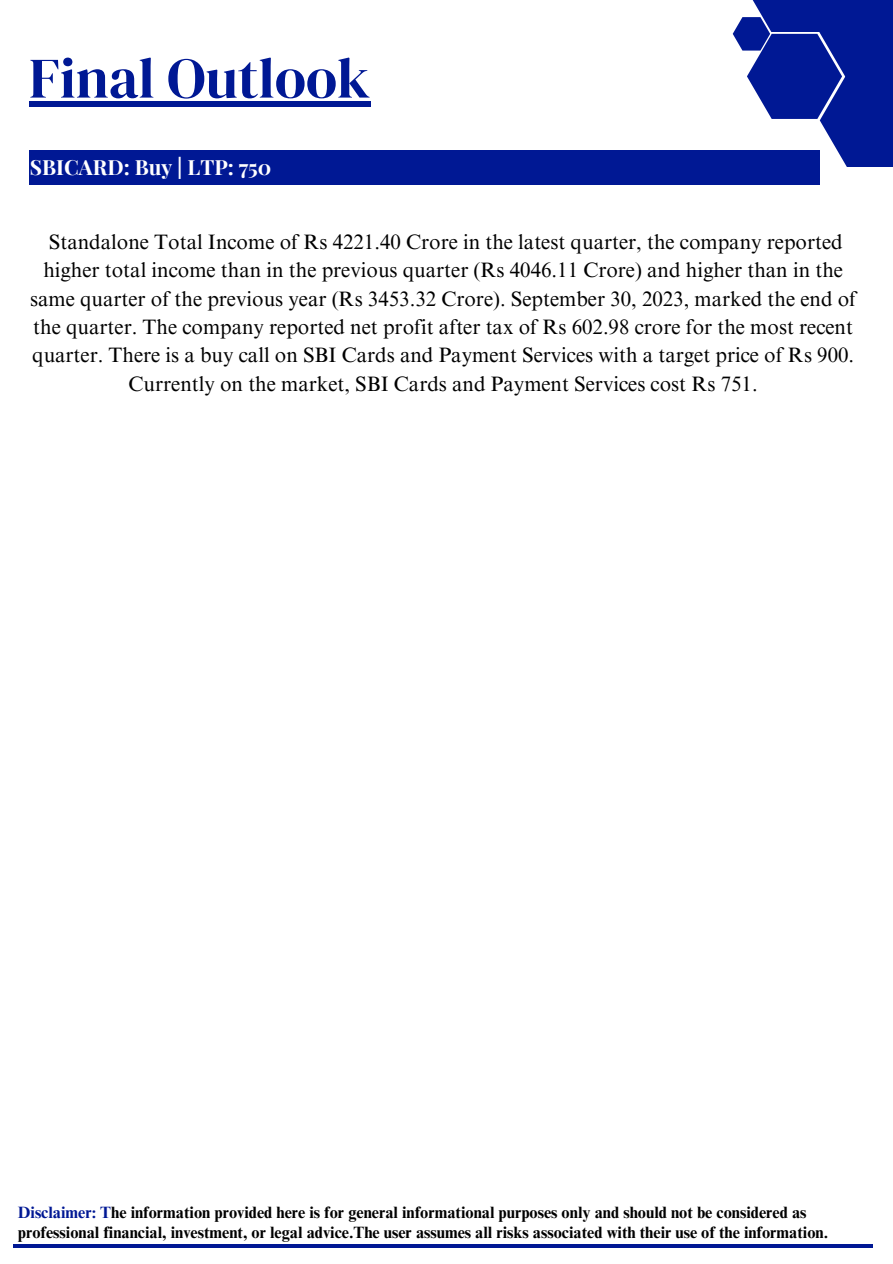
<style>
.page{position:relative;width:893px;height:1264px;background:#fff}
.page>*{position:absolute;margin:0;border:0;box-sizing:border-box;transform-origin:0 0}
.t1{font:57.15px "DM Serif Display";color:#001894}
.t2{font:700 21px "Playfair Display";color:#fff}
.t3{font:20.85px/28.3px "Times NRMT Pro";color:#000;text-align:center}
.t4{font:700 16.35px/19.6px "Times NRMT Pro";color:#000}
.s1{color:#001894}
</style>
<div class="page">
<div style="left:800px;top:0;width:92px;height:113px;background:#001894"></div>
<svg style="left:732px;top:17px;width:160px;height:150px"></svg>
<div style="left:744px;top:0;width:113px;height:32px;background:#001894"></div>
<div style="left:29px;top:150px;width:790px;height:34px;background:#001894"></div>
<hr style="left:13px;top:1244px;width:858px;height:4px;background:#001894">
<div style="left:29px;top:101px;width:341px;height:6px;background:#001894"></div>
<p class="t1" style="left:29px;top:38px;width:342px">Final Outlook</p>
<p class="t2" style="left:30px;top:152px;width:243px">SBICARD: Buy | LTP: 750</p>
<p class="t3" style="left:30px;top:230px;width:827px">Standalone Total Income of Rs 4221.40 Crore in the latest quarter, the company reported higher total income than in the previous quarter (Rs 4046.11 Crore) and higher than in the same quarter of the previous year (Rs 3453.32 Crore). September 30, 2023, marked the end of the quarter. The company reported net profit after tax of Rs 602.98 crore for the most recent quarter. There is a buy call on SBI Cards and Payment Services with a target price of Rs 900.<br>Currently on the market, SBI Cards and Payment Services cost Rs 751.</p>
<p class="t4" style="left:18px;top:1204px;width:811px"><span class="s1">Disclaimer: T</span>he information provided here is for general informational purposes only and should not be considered as professional financial, investment, or legal advice.The user assumes all risks associated with their use of the information.</p>
</div>
